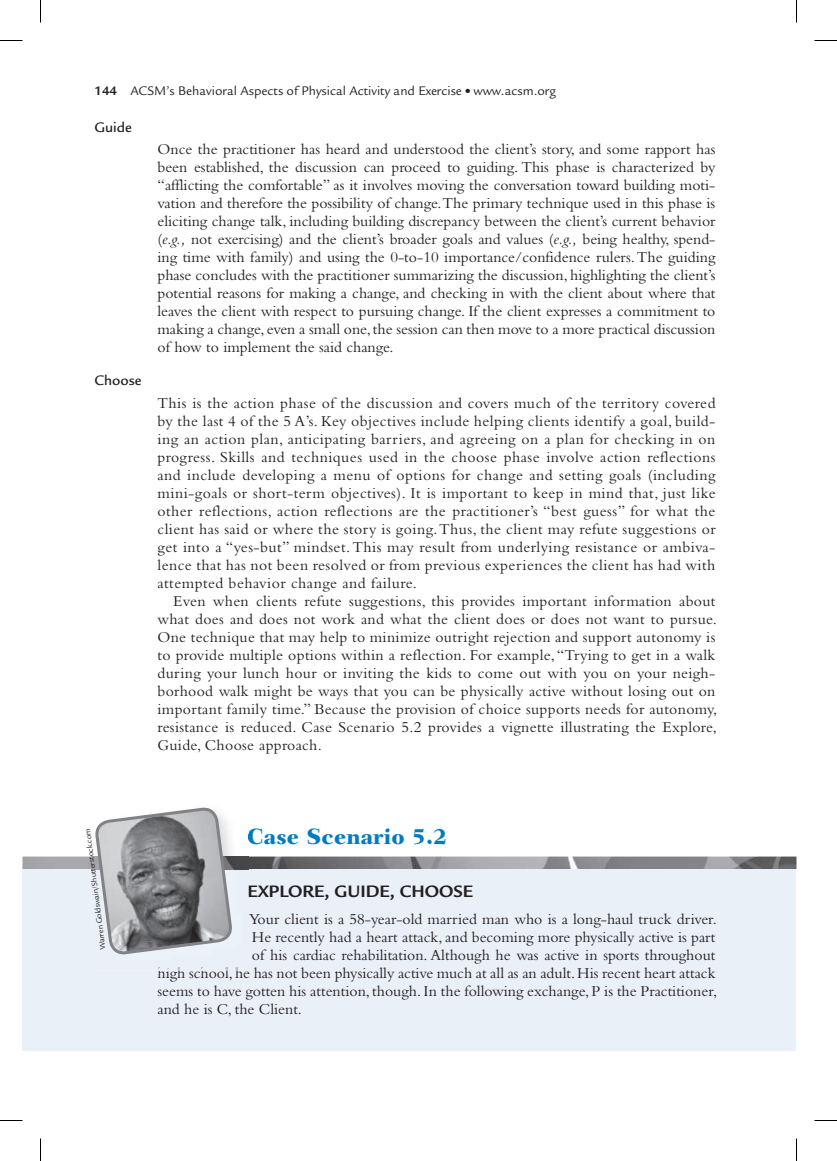
<style>
.page{position:relative;width:837px;height:1161px;background:#fff}
.page>*{position:absolute;margin:0;border:0;box-sizing:border-box;transform-origin:0 0}
.t1{font:800 22.5px "Fairfield LT Std";color:#007cc2}
.t2{font:700 18px "Legacy Sans Std";color:#231f20}
.t3{font:15.75px/18px "Bembo Std";color:#231f20;text-align:justify}
.t4{font:500 15px "Legacy Sans Std";color:#231f20}
.t5{font:13.5px "Legacy Sans Std";color:#231f20}
.t6{font:8.25px "Legacy Sans Std";color:#231f20}
.s1{font-weight:700}
.s2{font-style:italic}
</style>
<div class="page">
<div style="left:22px;top:864px;width:774px;height:187px;background:#eaf0f8"></div>
<img style="left:22px;top:857px;width:774px;height:12px">
<img style="left:92px;top:807px;width:156px;height:148px">
<img style="left:158px;top:967px;width:80px;height:3px">
<svg style="left:95px;top:808px;width:137px;height:146px;background:#9d9fa2"></svg>
<svg style="left:0;top:40px;width:22px;height:1px"></svg>
<svg style="left:814px;top:40px;width:23px;height:1px"></svg>
<svg style="left:0;top:1120px;width:22px;height:1px"></svg>
<svg style="left:814px;top:1120px;width:23px;height:1px"></svg>
<svg style="left:40px;top:0;width:1px;height:22px"></svg>
<svg style="left:40px;top:1138px;width:1px;height:23px"></svg>
<svg style="left:796px;top:0;width:1px;height:22px"></svg>
<svg style="left:796px;top:1138px;width:1px;height:23px"></svg>
<p class="t5" style="left:94px;top:83px;width:463px"><span class="s1">144</span> ACSM’s Behavioral Aspects of Physical Activity and Exercise ● www.acsm.org</p>
<p class="t4" style="left:94px;top:119px;width:39px">Guide</p>
<p class="t3" style="left:158px;top:140px;width:560px">Once the practitioner has heard and understood the client’s story, and some rapport has been established, the discussion can proceed to guiding. This phase is characterized by “ afflicting the comfortable” as it involves moving the conversation toward building moti&shy;vation and therefore the possibility of change.The primary technique used in this phase is eliciting change talk, including building discrepancy between the client’s current behavior (<span class="s2">e.g.,</span> not exercising) and the client’s broader goals and values (<span class="s2">e.g.,</span> being healthy, spend&shy;ing time with family) and using the 0-to-10 importance/confidence rulers. The guiding phase concludes with the practitioner summarizing the discussion, highlighting the client’s potential reasons for making a change, and checking in with the client about where that leaves the client with respect to pursuing change. If the client expresses a commitment to making a change, even a small one, the session can then move to a more practical discussion of how to implement the said change.</p>
<p class="t4" style="left:94px;top:372px;width:49px">Choose</p>
<p class="t3" style="left:158px;top:394px;width:560px">This is the action phase of the discussion and covers much of the territory covered by the last 4 of the 5 A’s. Key objectives include helping clients identify a goal, build&shy;ing an action plan, anticipating barriers, and agreeing on a plan for checking in on progress. Skills and techniques used in the choose phase involve action reflections and include developing a menu of options for change and setting goals (including mini-goals or short-term objectives). It is important to keep in mind that, just like other reflections, action reflections are the practitioner’s “best guess” for what the client has said or where the story is going. Thus, the client may refute suggestions or get into a “yes-but” mindset. This may result from underlying resistance or ambiva&shy;lence that has not been resolved or from previous experiences the client has had with attempted behavior change and failure.</p>
<p class="t3" style="left:158px;top:592px;width:561px;text-indent:16px">Even when clients refute suggestions, this provides important information about what does and does not work and what the client does or does not want to pursue.<br>One technique that may help to minimize outright rejection and support autonomy is to provide multiple options within a reflection. For example, “Trying to get in a walk during your lunch hour or inviting the kids to come out with you on your neigh&shy;borhood walk might be ways that you can be physically active without losing out on important family time.” Because the provision of choice supports needs for autonomy, resistance is reduced. Case Scenario 5.2 provides a vignette illustrating the Explore, Guide, Choose approach.</p>
<p class="t6" style="left:98px;top:950px;width:124px;rotate:-97deg">Warren Goldswain/Shutterstock.com</p>
<h1 class="t1" style="left:247px;top:824px;width:202px">Case Scenario 5.2</h1>
<p class="t2" style="left:248px;top:881px;width:227px">EXPLORE, GUIDE, CHOOSE</p>
<p class="t3" style="left:249px;top:910px;width:470px">Your client is a 58-year-old married man who is a long-haul truck driver.</p>
<p class="t3" style="left:252px;top:928px;width:465px">He recently had a heart attack, and becoming more physically active is part</p>
<p class="t3" style="left:252px;top:946px;width:465px">of his cardiac rehabilitation. Although he was active in sports throughout</p>
<p class="t3" style="left:157px;top:964px;width:560px">high school, he has not been physically active much at all as an adult. His recent heart attack</p>
<p class="t3" style="left:157px;top:982px;width:561px">seems to have gotten his attention, though. In the following exchange, P is the Practitioner,</p>
<p class="t3" style="left:157px;top:1000px;width:146px">and he is C, the Client.</p>
</div>
